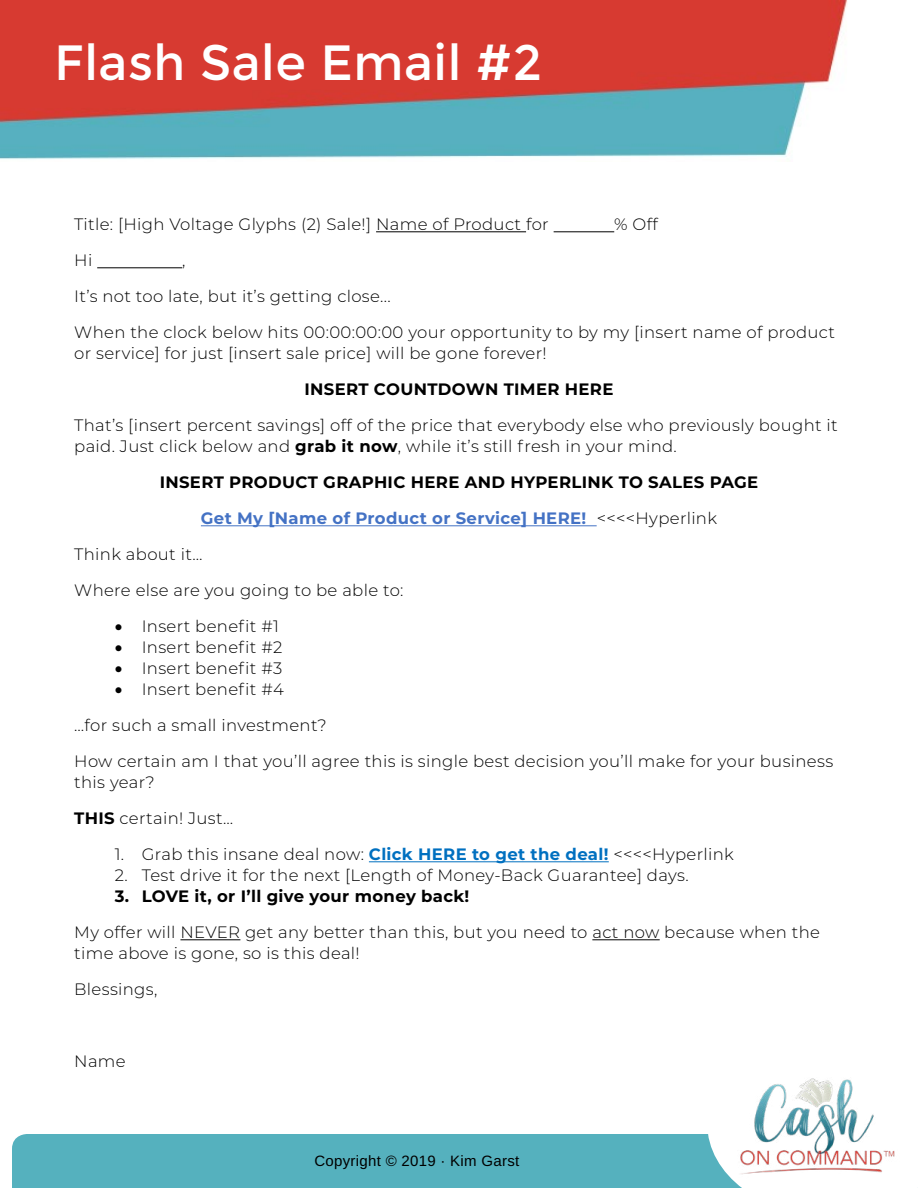
<style>
.page{position:relative;width:918px;height:1188px;background:#fff}
.page>*{position:absolute;margin:0;border:0;box-sizing:border-box;transform-origin:0 0}
.t1{font:49.5px "Montserrat";letter-spacing:.01em;color:#fff}
.t2{font:300 16.5px/36px "Montserrat";letter-spacing:.02em;color:#000}
.t3{font:700 16.5px "Montserrat";letter-spacing:.02em;color:#000}
.t4{font:700 16.5px "Montserrat";letter-spacing:.02em;color:#4472c4}
.t5{font:15px "Arimo";letter-spacing:.02em;color:#000}
.s1{font-weight:700}
.s2{font-weight:300;color:#000}
.s3{font-weight:700;color:#0070c0}
</style>
<div class="page">
<div style="left:12px;top:1134px;width:695px;height:54px;background:#55b1be"></div>
<svg style="left:707px;top:1134px;width:35px;height:54px"></svg>
<img style="left:720px;top:1078px;width:175px;height:109px">
<img style="left:0;top:0;width:847px;height:159px">
<hr style="left:376px;top:231px;width:150px;height:1px;background:#000">
<hr style="left:554px;top:231px;width:60px;height:1px;background:#000">
<hr style="left:97px;top:267px;width:85px;height:1px;background:#000">
<hr style="left:201px;top:525px;width:396px;height:1px;background:#4472c4">
<hr style="left:369px;top:861px;width:240px;height:1px;background:#0070c0">
<hr style="left:180px;top:939px;width:60px;height:1px;background:#000">
<hr style="left:592px;top:939px;width:68px;height:1px;background:#000">
<h1 class="t1" style="left:54px;top:34px;width:489px">Flash Sale Email #2</h1>
<p class="t2" style="left:74px;top:206px;width:476px">Title: [High Voltage Glyphs (2) Sale!] Name of Product for</p>
<p class="t2" style="left:614px;top:206px;width:45px">% Off</p>
<p class="t2" style="left:74px;top:242px;width:20px">Hi</p>
<p class="t2" style="left:74px;top:242px;width:762px;text-indent:108px">,<br>It’s not too late, but it’s getting close...<br>When the clock below hits 00:00:00:00 your opportunity to by my [insert name of product</p>
<p class="t2" style="left:74px;top:335px;width:474px">or service] for just [insert sale price] will be gone forever!</p>
<p class="t3" style="left:305px;top:377px;width:311px">INSERT COUNTDOWN TIMER HERE</p>
<p class="t2" style="left:74px;top:414px;width:765px;line-height:21px">That’s [insert percent savings] off of the price that everybody else who previously bought it paid. Just click below and <span class="s1">grab it now</span>, while it’s still fresh in your mind.</p>
<p class="t3" style="left:160px;top:470px;width:600px">INSERT PRODUCT GRAPHIC HERE AND HYPERLINK TO SALES PAGE</p>
<p class="t4" style="left:201px;top:506px;width:518px">Get My [Name of Product or Service] HERE! <span class="s2">&lt;&lt;&lt;&lt;Hyperlink</span></p>
<p class="t2" style="left:74px;top:536px;width:130px">Think about it…</p>
<p class="t2" style="left:74px;top:572px;width:331px">Where else are you going to be able to:</p>
<p class="t2" style="left:115px;top:608px;width:166px">• Insert benefit #1</p>
<p class="t2" style="left:115px;top:629px;width:169px">• Insert benefit #2</p>
<p class="t2" style="left:115px;top:650px;width:169px">• Insert benefit #3</p>
<p class="t2" style="left:74px;top:671px;width:761px;text-indent:41px">• Insert benefit #4<br>…for such a small investment?<br>How certain am I that you’ll agree this is single best decision you’ll make for your business</p>
<p class="t2" style="left:74px;top:764px;width:161px">this year?<br><span class="s1">THIS</span> certain! Just…</p>
<p class="t2" style="left:115px;top:836px;width:621px">1. Grab this insane deal now: <span class="s3">Click HERE to get the deal!</span> &lt;&lt;&lt;&lt;Hyperlink</p>
<p class="t2" style="left:115px;top:857px;width:575px">2. Test drive it for the next [Length of Money-Back Guarantee] days.</p>
<p class="t3" style="left:115px;top:884px;width:356px">3. LOVE it, or I’ll give your money back!</p>
<p class="t2" style="left:74px;top:921px;width:747px;line-height:21px">My offer will NEVER get any better than this, but you need to act now because when the time above is gone, so is this deal!</p>
<p class="t2" style="left:74px;top:971px;width:85px">Blessings,</p>
<p class="t2" style="left:74px;top:1043px;width:53px">Name</p>
<p class="t5" style="left:314px;top:1151px;width:207px">Copyright © 2019 · Kim Garst</p>
</div>
